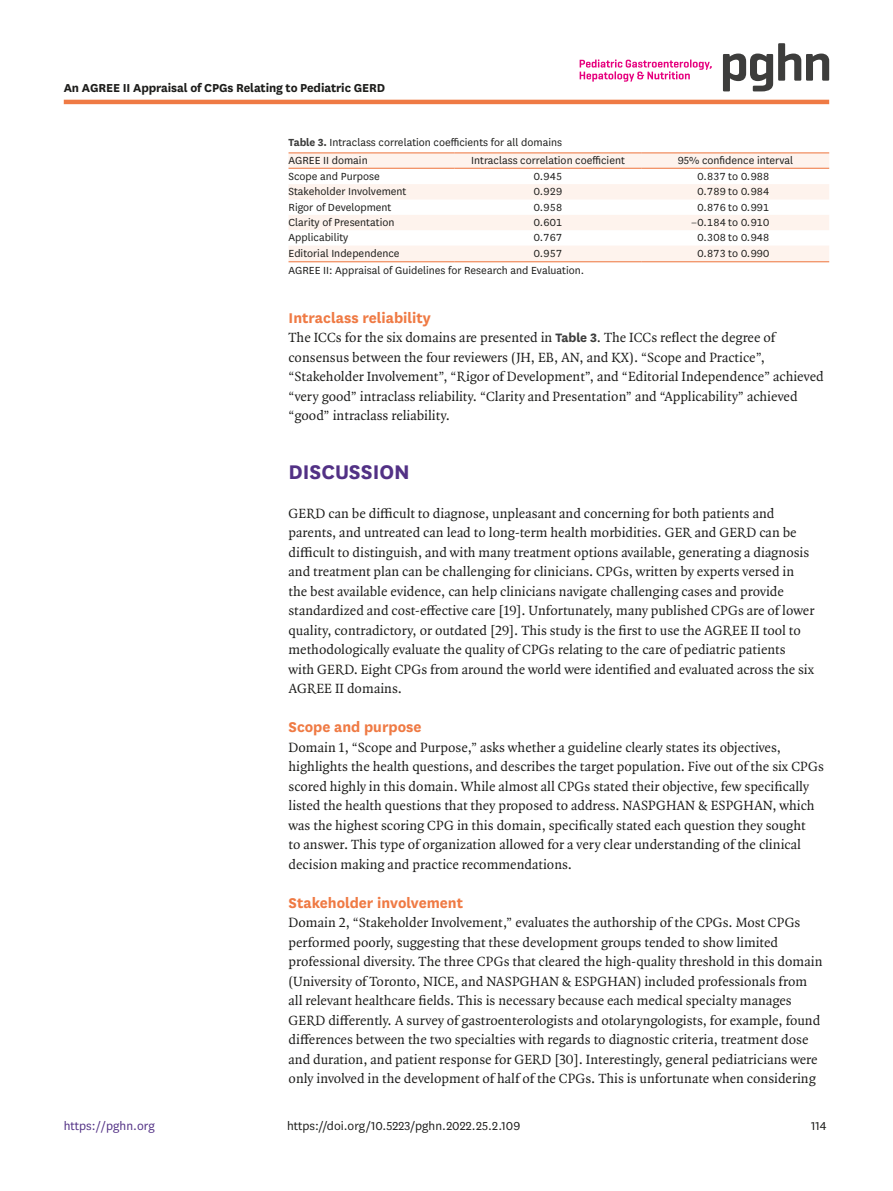
<style>
.page{position:relative;width:893px;height:1191px;background:#fff}
.page>*{position:absolute;margin:0;border:0;box-sizing:border-box;transform-origin:0 0}
.body_title1{font:700 23.1px "National";color:#523185}
.body_title2{font:700 16.5px "National";color:#ef7a44}
.body_p_first{font:14.25px/19.5px "Quadraat OT";color:#1d1d1b}
.alt-title-type{font:700 13.5px "National";letter-spacing:-.01em;color:#1d1d1b}
.doi_running_footer{font:13.5px "National";color:#1d1d1b}
.t1{font:13.5px "National";color:#523185}
.tbody_entry{font:12px "National";color:#1d1d1b}
.thead_entry{font:12px "National";color:#1d1d1b}
.table-wrap-foot_p_fi{font:12px "National";color:#1d1d1b}
.table-wrap_caption{font:12px "National";color:#1d1d1b}
.s1{font-weight:700;color:#3d3d3c}
.s2{font-family:"National";font-weight:700;color:#3d3d3c}
</style>
<div class="page">
<hr style="left:64px;top:100px;width:765px;height:4px;background:#ef7a44">
<svg style="left:723px;top:43px;width:106px;height:48px"></svg>
<svg style="left:580px;top:60px;width:132px;height:22px"></svg>
<svg style="left:289px;top:153px;width:540px;height:108px;fill:#fef3ed"></svg>
<hr style="left:289px;top:152px;width:165px;height:1px;background:#ef7a44">
<hr style="left:454px;top:152px;width:188px;height:1px;background:#ef7a44">
<hr style="left:642px;top:152px;width:187px;height:1px;background:#ef7a44">
<hr style="left:289px;top:168px;width:165px;height:1px;background:#ef7a44">
<hr style="left:454px;top:168px;width:188px;height:1px;background:#ef7a44">
<hr style="left:642px;top:168px;width:187px;height:1px;background:#ef7a44">
<hr style="left:289px;top:261px;width:165px;height:1px;background:#ef7a44">
<hr style="left:454px;top:261px;width:188px;height:1px;background:#ef7a44">
<hr style="left:642px;top:261px;width:187px;height:1px;background:#ef7a44">
<p class="alt-title-type" style="left:64px;top:78px;width:323px">An AGREE II Appraisal of CPGs Relating to Pediatric GERD</p>
<p class="table-wrap_caption" style="left:289px;top:135px;width:275px"><span class="s1">Table 3.</span> Intraclass correlation coefficients for all domains</p>
<p class="thead_entry" style="left:289px;top:152px;width:81px">AGREE II domain</p>
<p class="thead_entry" style="left:471px;top:152px;width:155px">Intraclass correlation coefficient</p>
<p class="thead_entry" style="left:678px;top:152px;width:117px">95% confidence interval</p>
<p class="tbody_entry" style="left:289px;top:168px;width:93px">Scope and Purpose</p>
<p class="tbody_entry" style="left:534px;top:168px;width:30px">0.945</p>
<p class="tbody_entry" style="left:697px;top:168px;width:74px">0.837 to 0.988</p>
<p class="tbody_entry" style="left:289px;top:184px;width:119px">Stakeholder Involvement</p>
<p class="tbody_entry" style="left:534px;top:184px;width:30px">0.929</p>
<p class="tbody_entry" style="left:697px;top:184px;width:74px">0.789 to 0.984</p>
<p class="tbody_entry" style="left:289px;top:199px;width:104px">Rigor of Development</p>
<p class="tbody_entry" style="left:534px;top:199px;width:30px">0.958</p>
<p class="tbody_entry" style="left:697px;top:199px;width:74px">0.876 to 0.991</p>
<p class="tbody_entry" style="left:289px;top:214px;width:107px">Clarity of Presentation</p>
<p class="tbody_entry" style="left:534px;top:214px;width:30px">0.601</p>
<p class="tbody_entry" style="left:691px;top:214px;width:80px">−0.184 to 0.910</p>
<p class="tbody_entry" style="left:289px;top:230px;width:61px">Applicability</p>
<p class="tbody_entry" style="left:534px;top:230px;width:30px">0.767</p>
<p class="tbody_entry" style="left:697px;top:230px;width:74px">0.308 to 0.948</p>
<p class="tbody_entry" style="left:289px;top:245px;width:112px">Editorial Independence</p>
<p class="tbody_entry" style="left:534px;top:245px;width:30px">0.957</p>
<p class="tbody_entry" style="left:697px;top:245px;width:74px">0.873 to 0.990</p>
<p class="table-wrap-foot_p_fi" style="left:289px;top:263px;width:297px">AGREE II: Appraisal of Guidelines for Research and Evaluation.</p>
<p class="body_title2" style="left:289px;top:306px;width:144px">Intraclass reliability</p>
<p class="body_p_first" style="left:289px;top:328px;width:537px">The ICCs for the six domains are presented in <span class="s2">Table 3</span>. The ICCs reflect the degree of consensus between the four reviewers (JH, EB, AN, and KX). “Scope and Practice”, “Stakeholder Involvement”, “Rigor of Development”, and “Editorial Independence” achieved “very good” intraclass reliability. “Clarity and Presentation” and “Applicability” achieved “good” intraclass reliability.</p>
<p class="body_title1" style="left:289px;top:455px;width:123px">DISCUSSION</p>
<p class="body_p_first" style="left:289px;top:503px;width:527px">GERD can be difficult to diagnose, unpleasant and concerning for both patients and parents, and untreated can lead to long-term health morbidities. GER and GERD can be difficult to distinguish, and with many treatment options available, generating a diagnosis and treatment plan can be challenging for clinicians. CPGs, written by experts versed in the best available evidence, can help clinicians navigate challenging cases and provide standardized and cost-effective care [19]. Unfortunately, many published CPGs are of lower quality, contradictory, or outdated [29]. This study is the first to use the AGREE II tool to methodologically evaluate the quality of CPGs relating to the care of pediatric patients with GERD. Eight CPGs from around the world were identified and evaluated across the six AGREE II domains.</p>
<p class="body_title2" style="left:289px;top:715px;width:135px">Scope and purpose</p>
<p class="body_p_first" style="left:289px;top:737px;width:537px">Domain 1, “Scope and Purpose,” asks whether a guideline clearly states its objectives, highlights the health questions, and describes the target population. Five out of the six CPGs scored highly in this domain. While almost all CPGs stated their objective, few specifically listed the health questions that they proposed to address. NASPGHAN &amp; ESPGHAN, which was the highest scoring CPG in this domain, specifically stated each question they sought<br>to answer. This type of organization allowed for a very clear understanding of the clinical decision making and practice recommendations.</p>
<p class="body_title2" style="left:289px;top:891px;width:176px">Stakeholder involvement</p>
<p class="body_p_first" style="left:289px;top:913px;width:535px">Domain 2, “Stakeholder Involvement,” evaluates the authorship of the CPGs. Most CPGs performed poorly, suggesting that these development groups tended to show limited professional diversity. The three CPGs that cleared the high-quality threshold in this domain (University of Toronto, NICE, and NASPGHAN &amp; ESPGHAN) included professionals from all relevant healthcare fields. This is necessary because each medical specialty manages GERD differently. A survey of gastroenterologists and otolaryngologists, for example, found differences between the two specialties with regards to diagnostic criteria, treatment dose and duration, and patient response for GERD [30]. Interestingly, general pediatricians were only involved in the development of half of the CPGs. This is unfortunate when considering</p>
<p class="doi_running_footer" style="left:811px;top:1116px;width:17px">114</p>
<p class="t1" style="left:64px;top:1116px;width:93px">https://pghn.org</p>
<p class="doi_running_footer" style="left:287px;top:1116px;width:235px">https://doi.org/10.5223/pghn.2022.25.2.109</p>
</div>
